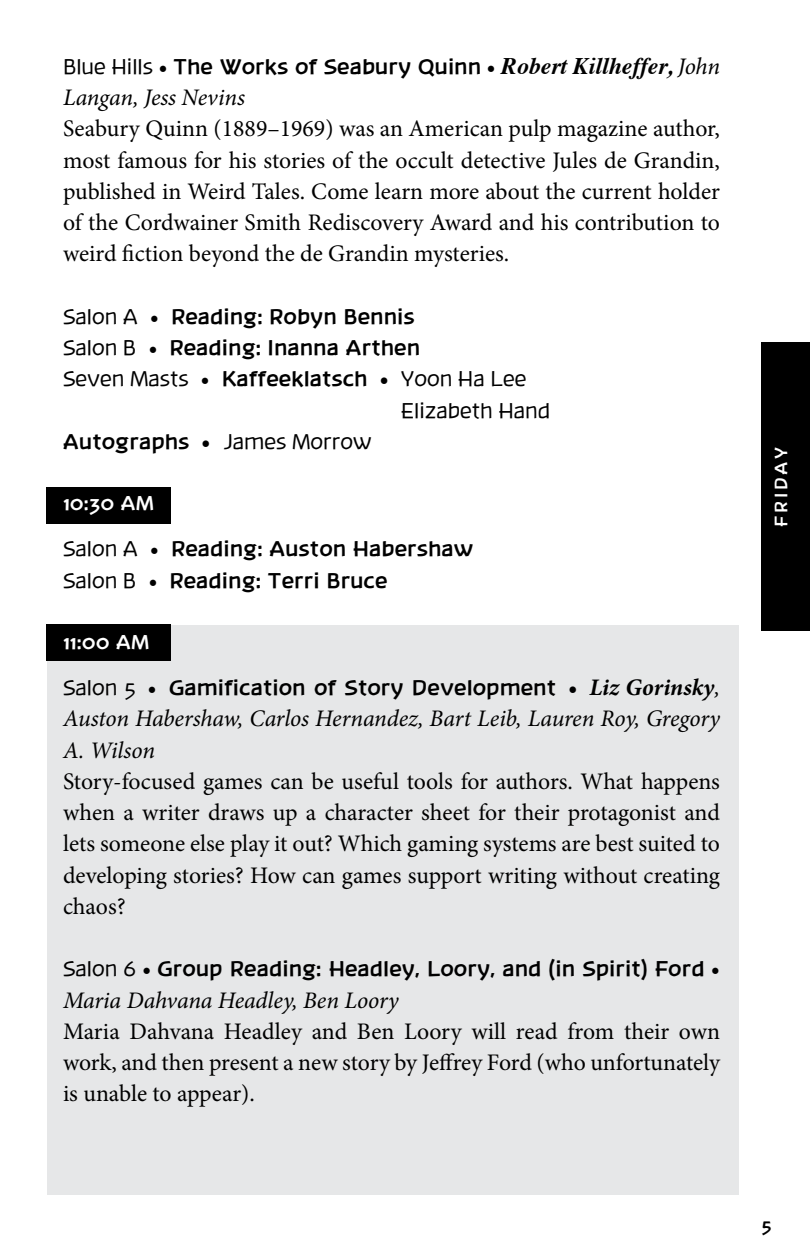
<style>
.page{position:relative;width:810px;height:1260px;background:#fff}
.page>*{position:absolute;margin:0;border:0;box-sizing:border-box;transform-origin:0 0}
.t1{font:23.75px/31.2px "Minion Pro";letter-spacing:-.005em;color:#000;text-align:justify}
.t2{font:italic 23.75px/31.2px "Minion Pro";letter-spacing:-.005em;color:#000}
.t3{font:700 21.25px/31.2px "Banksia";color:#000}
.t4{font:21.25px "Banksia";color:#000}
.t5{font:700 20px "Banksia";color:#fff}
.t6{font:700 17.5px "Banksia";letter-spacing:.15em;color:#fff}
.t7{font:700 17.5px "Banksia";color:#000}
.s1{font-weight:400}
.s2{font-family:"Minion Pro";font-weight:400;font-size:23.75px}
.s3{font-family:"Times";font-style:italic;font-size:23.75px}
.s4{font-family:"Minion Pro";font-weight:400;font-style:italic;font-size:23.75px}
.s5{font-family:"Minion Pro";font-size:23.75px}
.s6{font-weight:700}
.s7{font-family:"Minion Pro";font-weight:700;font-size:23.75px}
.s8{font-family:"Minion Pro";font-style:italic;font-size:23.75px}
</style>
<div class="page">
<div style="left:48px;top:625px;width:691px;height:570px;background:#e6e7e8"></div>
<div style="left:761px;top:343px;width:49px;height:288px;background:#000"></div>
<div style="left:46px;top:488px;width:124px;height:36px;background:#000"></div>
<div style="left:46px;top:625px;width:124px;height:36px;background:#000"></div>
<p class="t3" style="left:63px;top:51px;width:659px"><span class="s1">Blue Hills</span> <span class="s2">•</span> The Works of Seabury Quinn <span class="s2">•</span> <span class="s3">Robert Killheffer,</span> <span class="s4">John</span></p>
<p class="t2" style="left:63px;top:82px;width:184px">Langan, Jess Nevins</p>
<p class="t1" style="left:63px;top:113px;width:659px">Seabury Quinn (1889–1969) was an American pulp magazine author, most famous for his stories of the occult detective Jules de Grandin, published in Weird Tales. Come learn more about the current holder of the Cordwainer Smith Rediscovery Award and his contribution to weird fiction beyond the de Grandin mysteries.</p>
<p class="t3" style="left:63px;top:301px;width:353px"><span class="s1">Salon A</span> <span class="s2">•</span> Reading: Robyn Bennis</p>
<p class="t3" style="left:63px;top:332px;width:359px"><span class="s1">Salon B</span> <span class="s2">•</span> Reading: Inanna Arthen</p>
<p class="t4" style="left:63px;top:367px;width:465px">Seven Masts <span class="s5">•</span> <span class="s6">Kaffeeklatsch</span> <span class="s7">•</span> Yoon Ha Lee</p>
<p class="t4" style="left:401px;top:398px;width:151px">Elizabeth Hand</p>
<p class="t4" style="left:63px;top:429px;width:310px"><span class="s6">Autographs</span> <span class="s7">•</span> James Morrow</p>
<p class="t5" style="left:63px;top:491px;width:92px">10:30 AM</p>
<p class="t3" style="left:63px;top:533px;width:412px"><span class="s1">Salon A</span> <span class="s2">•</span> Reading: Auston Habershaw<br><span class="s1">Salon B</span> <span class="s2">•</span> Reading: Terri Bruce</p>
<p class="t5" style="left:63px;top:630px;width:88px">11:00 AM</p>
<p class="t3" style="left:63px;top:672px;width:659px"><span class="s1">Salon 5</span> <span class="s2">•</span> Gamification of Story Development <span class="s5">•</span> <span class="s8">Liz Gorinsky</span><span class="s4">,</span></p>
<p class="t2" style="left:63px;top:703px;width:658px">Auston Habershaw, Carlos Hernandez, Bart Leib, Lauren Roy, Gregory<br>A. Wilson</p>
<p class="t1" style="left:63px;top:766px;width:659px">Story-focused games can be useful tools for authors. What happens when a writer draws up a character sheet for their protagonist and lets someone else play it out? Which gaming systems are best suited to developing stories? How can games support writing without creating chaos?</p>
<p class="t3" style="left:63px;top:953px;width:659px"><span class="s1">Salon 6</span> <span class="s2">•</span> Group Reading: Headley, Loory, and (in Spirit) Ford <span class="s2">•</span></p>
<p class="t2" style="left:63px;top:984px;width:337px">Maria Dahvana Headley, Ben Loory</p>
<p class="t1" style="left:63px;top:1016px;width:659px">Maria Dahvana Headley and Ben Loory will read from their own work, and then present a new story by Jeffrey Ford (who unfortunately is unable to appear).</p>
<p class="t6" style="left:771px;top:527px;width:81px;rotate:-90deg">FRIDAY</p>
<p class="t7" style="left:761px;top:1215px;width:12px">5</p>
</div>
